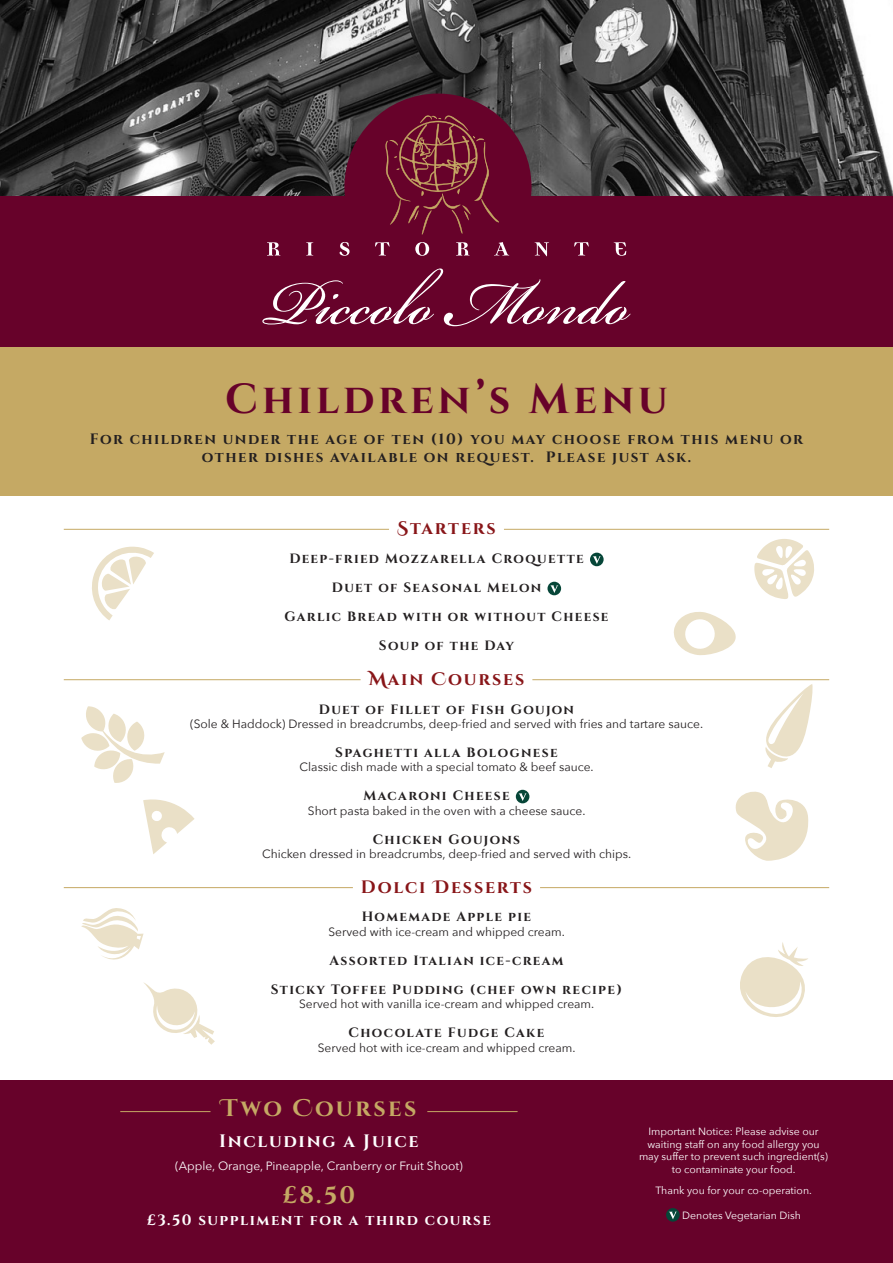
<style>
.page{position:relative;width:893px;height:1263px;background:#fff}
.page>*{position:absolute;margin:0;border:0;box-sizing:border-box;transform-origin:0 0}
.t1{font:700 42px "Cinzel";letter-spacing:.1em;color:#67022a}
.t2{font:700 24px "Cinzel";letter-spacing:.095em;color:#c5a964}
.t3{font:700 18px "Cinzel";letter-spacing:.1em;color:#881518}
.t4{font:700 18px "Cinzel";letter-spacing:.095em;color:#fff}
.t5{font:700 15px/18px "Cinzel";letter-spacing:.095em;color:#231f20;text-align:center}
.t6{font:700 15px "Cinzel";letter-spacing:.1em;color:#fff}
.t7{font:700 13.5px "Cinzel";letter-spacing:.1em;color:#231f20}
.t8{font:12px "Avenir Next";color:#231f20}
.t9{font:12px "Avenir Next";color:#fff}
.t10{font:10.5px/12.6px "Avenir Next";color:#fff;text-align:center}
.s1{font-family:"Cinzel Decorative"}
</style>
<div class="page">
<div style="left:0;top:347px;width:893px;height:149px;background:#c5a964"></div>
<div style="left:0;top:100px;width:893px;height:247px;background:#67022a"></div>
<img style="left:0;top:0;width:893px;height:196px">
<div style="left:0;top:1080px;width:893px;height:183px;background:#67022a"></div>
<div style="left:344px;top:94px;width:187px;height:187px;background:#67022a;border-radius:50%"></div>
<svg style="left:385px;top:115px;width:114px;height:119px"></svg>
<hr style="left:64px;top:529px;width:325px;height:1px;background:#c5a964">
<hr style="left:504px;top:529px;width:325px;height:1px;background:#c5a964">
<div style="left:590px;top:553px;width:14px;height:13px;background:#064638;border-radius:50%"></div>
<svg style="left:593px;top:556px;width:8px;height:8px"></svg>
<div style="left:547px;top:582px;width:14px;height:13px;background:#064638;border-radius:50%"></div>
<svg style="left:550px;top:585px;width:8px;height:8px"></svg>
<hr style="left:64px;top:679px;width:297px;height:1px;background:#c5a964">
<hr style="left:532px;top:679px;width:297px;height:1px;background:#c5a964">
<div style="left:516px;top:790px;width:13px;height:13px;background:#064638;border-radius:50%"></div>
<svg style="left:518px;top:793px;width:9px;height:8px"></svg>
<hr style="left:64px;top:887px;width:289px;height:1px;background:#c5a964">
<hr style="left:540px;top:887px;width:289px;height:1px;background:#c5a964">
<svg style="left:666px;top:1208px;width:14px;height:14px"></svg>
<svg style="left:669px;top:1212px;width:8px;height:7px"></svg>
<svg style="left:143px;top:799px;width:52px;height:55px"></svg>
<svg style="left:81px;top:908px;width:63px;height:52px"></svg>
<svg style="left:144px;top:983px;width:71px;height:62px"></svg>
<svg style="left:735px;top:791px;width:74px;height:70px"></svg>
<svg style="left:674px;top:612px;width:62px;height:43px"></svg>
<svg style="left:754px;top:539px;width:60px;height:60px"></svg>
<svg style="left:765px;top:684px;width:48px;height:84px"></svg>
<svg style="left:92px;top:546px;width:62px;height:74px"></svg>
<svg style="left:740px;top:942px;width:68px;height:75px"></svg>
<svg style="left:81px;top:706px;width:84px;height:77px"></svg>
<hr style="left:120px;top:1111px;width:90px;height:1px;background:#c5a964">
<hr style="left:427px;top:1111px;width:91px;height:1px;background:#c5a964">
<svg style="left:262px;top:242px;width:369px;height:84px"></svg>
<p class="t1" style="left:225px;top:373px;width:444px">Children’s Menu</p>
<p class="t5" style="left:90px;top:430px;width:715px">For children under the age of ten (10) you may choose from this menu or other dishes available on request. Please just ask.</p>
<p class="t3" style="left:397px;top:517px;width:100px"><span class="s1">S</span>tarters</p>
<p class="t7" style="left:289px;top:550px;width:296px">Deep-fried Mozzarella Croquette</p>
<p class="t7" style="left:332px;top:579px;width:211px">Duet of Seasonal Melon</p>
<p class="t7" style="left:284px;top:608px;width:326px">Garlic Bread with or without Cheese</p>
<p class="t7" style="left:379px;top:637px;width:137px">Soup of the Day</p>
<p class="t3" style="left:369px;top:668px;width:157px"><span class="s1">M</span>ain <span class="s1">C</span>ourses</p>
<p class="t7" style="left:319px;top:701px;width:257px">Duet of Fillet of Fish Goujon</p>
<p class="t8" style="left:190px;top:714px;width:514px">(Sole &amp; Haddock) Dressed in breadcrumbs, deep-fried and served with fries and tartare sauce.</p>
<p class="t7" style="left:335px;top:744px;width:224px">Spaghetti alla Bolognese</p>
<p class="t8" style="left:300px;top:757px;width:296px">Classic dish made with a special tomato &amp; beef sauce.</p>
<p class="t7" style="left:364px;top:788px;width:148px">Macaroni Cheese</p>
<p class="t8" style="left:308px;top:800px;width:279px">Short pasta baked in the oven with a cheese sauce.</p>
<p class="t7" style="left:373px;top:831px;width:149px">Chicken Goujons</p>
<p class="t8" style="left:262px;top:844px;width:371px">Chicken dressed in breadcrumbs, deep-fried and served with chips.</p>
<p class="t3" style="left:361px;top:875px;width:173px">Dolci <span class="s1">D</span>esserts</p>
<p class="t7" style="left:362px;top:909px;width:171px">Homemade Apple pie</p>
<p class="t8" style="left:328px;top:921px;width:238px">Served with ice-cream and whipped cream.</p>
<p class="t7" style="left:329px;top:952px;width:236px">Assorted Italian ice-cream</p>
<p class="t7" style="left:271px;top:981px;width:353px">Sticky Toffee Pudding (chef own recipe)</p>
<p class="t8" style="left:299px;top:994px;width:297px">Served hot with vanilla ice-cream and whipped cream.</p>
<p class="t7" style="left:349px;top:1024px;width:197px">Chocolate Fudge Cake</p>
<p class="t8" style="left:318px;top:1037px;width:259px">Served hot with ice-cream and whipped cream.</p>
<p class="t2" style="left:221px;top:1094px;width:197px"><span class="s1">T</span>wo <span class="s1">C</span>ourses</p>
<p class="t4" style="left:219px;top:1129px;width:201px">Including a Juice</p>
<p class="t9" style="left:175px;top:1156px;width:289px">(Apple, Orange, Pineapple, Cranberry or Fruit Shoot)</p>
<p class="t2" style="left:283px;top:1180px;width:74px">£8.50</p>
<p class="t6" style="left:147px;top:1211px;width:345px">£3.50 suppliment for a third course</p>
<p class="t10" style="left:639px;top:1124px;width:191px">Important Notice: Please advise our waiting staff on any food allergy you may suffer to prevent such ingredient(s) to contaminate your food.</p>
<p class="t10" style="left:655px;top:1183px;width:158px">Thank you for your co-operation.</p>
<p class="t10" style="left:682px;top:1208px;width:120px">Denotes Vegetarian Dish</p>
</div>
